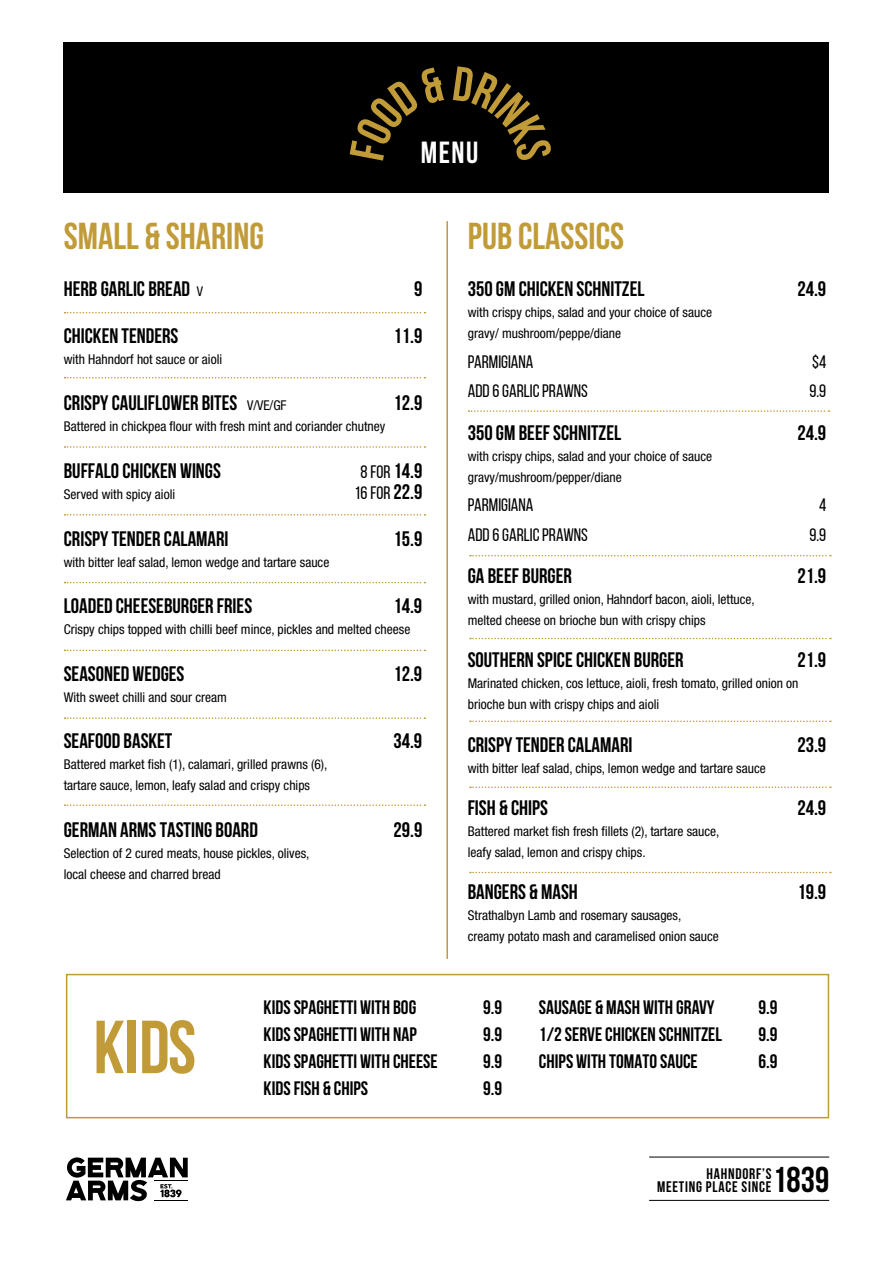
<style>
.page{position:relative;width:893px;height:1263px;background:#fff}
.page>*{position:absolute;margin:0;border:0;box-sizing:border-box;transform-origin:0 0}
.t1{font:700 75px "Bebas Neue";color:#c19b38}
.t2{font:700 37.5px "Bebas Neue";color:#c19b38}
.t3{font:35.85px "Bebas Neue";color:#000}
.t4{font:30.6px "Bebas Neue";color:#fff}
.t5{font:700 21px "Bebas Neue";color:#000}
.t6{font:700 19.5px "Bebas Neue";color:#000}
.t7{font:18px "Bebas Neue";color:#000}
.t8{font:15.3px/13.8px "Bebas Neue";letter-spacing:.05em;color:#000;text-align:right}
.t9{font:condensed 13.5px/21px "Helvetica Neue LT Std";color:#000}
.s1{font-family:"Helvetica Neue LT Std";font-weight:400;font-stretch:condensed;font-size:13.5px}
.s2{font-weight:700;font-size:21px}
</style>
<div class="page">
<svg style="left:66px;top:1157px;width:122px;height:44px"></svg>
<hr style="left:155px;top:1180px;width:33px;height:1px;background:#000">
<hr style="left:155px;top:1200px;width:33px;height:1px;background:#000">
<hr style="left:649px;top:1157px;width:180px;height:1px;background:#000">
<hr style="left:649px;top:1200px;width:180px;height:1px;background:#000">
<hr style="left:446px;top:221px;width:2px;height:738px;background:#c19b38">
<div style="left:66px;top:974px;width:763px;height:144px;border:2px solid #c19b38"></div>
<div style="left:64px;top:43px;width:765px;height:150px;background:#000"></div>
<svg style="left:65px;top:312px;width:360px;height:1px"></svg>
<svg style="left:65px;top:377px;width:360px;height:1px"></svg>
<svg style="left:65px;top:446px;width:360px;height:2px"></svg>
<svg style="left:65px;top:514px;width:360px;height:1px"></svg>
<svg style="left:65px;top:582px;width:360px;height:1px"></svg>
<svg style="left:65px;top:650px;width:360px;height:1px"></svg>
<svg style="left:65px;top:717px;width:360px;height:2px"></svg>
<svg style="left:65px;top:804px;width:360px;height:2px"></svg>
<svg style="left:468px;top:410px;width:361px;height:2px"></svg>
<svg style="left:470px;top:555px;width:361px;height:1px"></svg>
<svg style="left:470px;top:638px;width:361px;height:1px"></svg>
<svg style="left:470px;top:720px;width:361px;height:2px"></svg>
<svg style="left:470px;top:786px;width:361px;height:2px"></svg>
<svg style="left:470px;top:872px;width:361px;height:1px"></svg>
<h3 class="t4" style="left:421px;top:136px;width:59px">MENU</h3>
<h2 class="t2" style="left:64px;top:216px;width:202px">SMALL &amp; SHARING</h2>
<h3 class="t5" style="left:64px;top:278px;width:141px">HERB GARLIC BREAD <span class="s1">V</span></h3>
<h3 class="t5" style="left:414px;top:278px;width:10px">9</h3>
<h3 class="t5" style="left:64px;top:324px;width:116px">CHICKEN TENDERS</h3>
<h3 class="t5" style="left:393px;top:324px;width:30px">11.9</h3>
<p class="t9" style="left:64px;top:349px;width:160px">with Hahndorf hot sauce or aioli</p>
<h3 class="t5" style="left:64px;top:392px;width:224px">CRISPY CAULIFLOWER BITES <span class="s1">V/VE/GF</span></h3>
<h3 class="t5" style="left:393px;top:392px;width:30px">12.9</h3>
<p class="t9" style="left:64px;top:416px;width:323px">Battered in chickpea flour with fresh mint and coriander chutney</p>
<h3 class="t5" style="left:64px;top:459px;width:159px">BUFFALO CHICKEN WINGS</h3>
<h3 class="t7" style="left:361px;top:462px;width:63px">8 FOR <span class="s2">14.9</span></h3>
<p class="t9" style="left:64px;top:484px;width:113px">Served with spicy aioli</p>
<h3 class="t7" style="left:355px;top:483px;width:69px">16 FOR <span class="s2">22.9</span></h3>
<h3 class="t5" style="left:64px;top:527px;width:166px">CRISPY TENDER CALAMARI</h3>
<h3 class="t5" style="left:393px;top:527px;width:30px">15.9</h3>
<p class="t9" style="left:64px;top:551px;width:267px">with bitter leaf salad, lemon wedge and tartare sauce</p>
<h3 class="t5" style="left:64px;top:594px;width:190px">LOADED CHEESEBURGER FRIES</h3>
<h3 class="t5" style="left:393px;top:594px;width:30px">14.9</h3>
<p class="t9" style="left:64px;top:619px;width:348px">Crispy chips topped with chilli beef mince, pickles and melted cheese</p>
<h3 class="t5" style="left:64px;top:662px;width:122px">SEASONED WEDGES</h3>
<h3 class="t5" style="left:393px;top:662px;width:30px">12.9</h3>
<p class="t9" style="left:64px;top:686px;width:165px">With sweet chilli and sour cream</p>
<h3 class="t5" style="left:64px;top:729px;width:110px">SEAFOOD BASKET</h3>
<h3 class="t5" style="left:393px;top:729px;width:30px">34.9</h3>
<p class="t9" style="left:64px;top:754px;width:265px">Battered market fish (1), calamari, grilled prawns (6), tartare sauce, lemon, leafy salad and crispy chips</p>
<h3 class="t5" style="left:64px;top:818px;width:196px">GERMAN ARMS TASTING BOARD</h3>
<h3 class="t5" style="left:393px;top:818px;width:30px">29.9</h3>
<p class="t9" style="left:64px;top:842px;width:247px">Selection of 2 cured meats, house pickles, olives, local cheese and charred bread</p>
<h2 class="t2" style="left:468px;top:216px;width:158px">PUB CLASSICS</h2>
<h3 class="t5" style="left:468px;top:278px;width:178px">350 GM CHICKEN SCHNITZEL</h3>
<h3 class="t5" style="left:797px;top:278px;width:30px">24.9</h3>
<p class="t9" style="left:468px;top:302px;width:246px">with crispy chips, salad and your choice of sauce gravy/ mushroom/peppe/diane</p>
<h3 class="t7" style="left:468px;top:352px;width:67px">PARMIGIANA</h3>
<h3 class="t7" style="left:812px;top:352px;width:16px">$4</h3>
<h3 class="t7" style="left:468px;top:381px;width:122px">ADD 6 GARLIC PRAWNS</h3>
<h3 class="t7" style="left:809px;top:381px;width:18px">9.9</h3>
<h3 class="t5" style="left:468px;top:421px;width:155px">350 GM BEEF SCHNITZEL</h3>
<h3 class="t5" style="left:797px;top:421px;width:30px">24.9</h3>
<p class="t9" style="left:468px;top:445px;width:246px">with crispy chips, salad and your choice of sauce gravy/mushroom/pepper/diane</p>
<h3 class="t7" style="left:468px;top:495px;width:67px">PARMIGIANA</h3>
<h3 class="t7" style="left:819px;top:495px;width:9px">4</h3>
<h3 class="t7" style="left:468px;top:525px;width:122px">ADD 6 GARLIC PRAWNS</h3>
<h3 class="t7" style="left:809px;top:525px;width:18px">9.9</h3>
<h3 class="t5" style="left:468px;top:564px;width:106px">GA BEEF BURGER</h3>
<h3 class="t5" style="left:797px;top:564px;width:30px">21.9</h3>
<p class="t9" style="left:468px;top:589px;width:289px">with mustard, grilled onion, Hahndorf bacon, aioli, lettuce, melted cheese on brioche bun with crispy chips</p>
<h3 class="t5" style="left:468px;top:648px;width:217px">SOUTHERN SPICE CHICKEN BURGER</h3>
<h3 class="t5" style="left:797px;top:648px;width:30px">21.9</h3>
<p class="t9" style="left:468px;top:673px;width:332px">Marinated chicken, cos lettuce, aioli, fresh tomato, grilled onion on brioche bun with crispy chips and aioli</p>
<h3 class="t5" style="left:468px;top:733px;width:166px">CRISPY TENDER CALAMARI</h3>
<h3 class="t5" style="left:797px;top:733px;width:30px">23.9</h3>
<p class="t9" style="left:468px;top:757px;width:300px">with bitter leaf salad, chips, lemon wedge and tartare sauce</p>
<h3 class="t5" style="left:468px;top:796px;width:82px">FISH &amp; CHIPS</h3>
<h3 class="t5" style="left:797px;top:796px;width:30px">24.9</h3>
<p class="t9" style="left:468px;top:820px;width:253px">Battered market fish fresh fillets (2), tartare sauce, leafy salad, lemon and crispy chips.</p>
<h3 class="t5" style="left:468px;top:880px;width:112px">BANGERS &amp; MASH</h3>
<h3 class="t5" style="left:797px;top:880px;width:30px">19.9</h3>
<p class="t9" style="left:468px;top:905px;width:253px">Strathalbyn Lamb and rosemary sausages, creamy potato mash and caramelised onion sauce</p>
<h1 class="t1" style="left:94px;top:1006px;width:104px">KIDS</h1>
<h3 class="t6" style="left:264px;top:996px;width:154px">KIDS SPAGHETTI WITH BOG</h3>
<h3 class="t6" style="left:483px;top:996px;width:21px">9.9</h3>
<h3 class="t6" style="left:264px;top:1023px;width:155px">KIDS SPAGHETTI WITH NAP</h3>
<h3 class="t6" style="left:483px;top:1023px;width:21px">9.9</h3>
<h3 class="t6" style="left:264px;top:1050px;width:176px">KIDS SPAGHETTI WITH CHEESE</h3>
<h3 class="t6" style="left:483px;top:1050px;width:21px">9.9</h3>
<h3 class="t6" style="left:264px;top:1077px;width:106px">KIDS FISH &amp; CHIPS</h3>
<h3 class="t6" style="left:483px;top:1077px;width:21px">9.9</h3>
<h3 class="t6" style="left:539px;top:996px;width:177px">SAUSAGE &amp; MASH WITH GRAVY</h3>
<h3 class="t6" style="left:758px;top:996px;width:21px">9.9</h3>
<h3 class="t6" style="left:539px;top:1023px;width:185px">1/2 SERVE CHICKEN SCHNITZEL</h3>
<h3 class="t6" style="left:758px;top:1023px;width:21px">9.9</h3>
<h3 class="t6" style="left:539px;top:1050px;width:160px">CHIPS WITH TOMATO SAUCE</h3>
<h3 class="t6" style="left:758px;top:1050px;width:21px">6.9</h3>
<p class="t8" style="left:657px;top:1166px;width:116px">HAHNDORF’S<br>MEETING PLACE SINCE</p>
<h3 class="t3" style="left:772px;top:1160px;width:58px">1839</h3>
</div>
